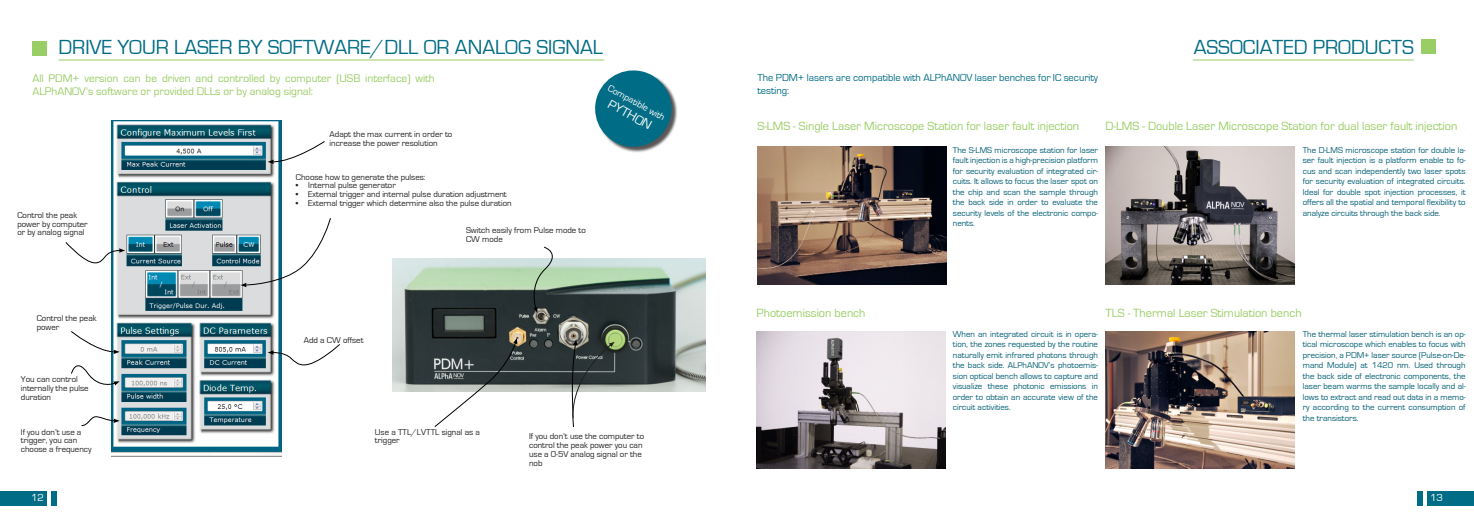
<style>
.page{position:relative;width:1474px;height:521px;background:#fff}
.page>*{position:absolute;margin:0;border:0;box-sizing:border-box;transform-origin:0 0}
.t1{font:21px "Eurostile";color:#006c85}
.t2{font:13.12px "Eurostile";color:#fff}
.t3{font:12.25px "Eurostile";color:#99cd65}
.t4{font:11.38px/13.7px "Eurostile";color:#99cd65}
.t5{font:10.5px/12.6px "Eurostile";color:#006c85}
.t6{font:10.5px "Eurostile";color:#fff}
.t7{font:9.62px "Eurostile";color:#fff}
.t8{font:8.75px/10.5px "Eurostile";color:#005d73;text-align:justify}
.t9{font:8.75px/8.8px "Eurostile";color:#231f20}
</style>
<div class="page">
<div style="left:0;top:491px;width:47px;height:15px;background:#006c85"></div>
<div style="left:51px;top:491px;width:6px;height:15px;background:#006c85"></div>
<div style="left:1426px;top:491px;width:47px;height:15px;background:#006c85"></div>
<div style="left:1416px;top:491px;width:6px;height:15px;background:#006c85"></div>
<img style="left:393px;top:258px;width:312px;height:134px">
<img style="left:111px;top:121px;width:170px;height:335px">
<svg style="left:65px;top:241px;width:60px;height:23px"></svg>
<svg style="left:268px;top:343px;width:72px;height:23px"></svg>
<svg style="left:81px;top:415px;width:39px;height:11px"></svg>
<svg style="left:71px;top:330px;width:49px;height:61px"></svg>
<svg style="left:240px;top:217px;width:91px;height:70px"></svg>
<svg style="left:434px;top:338px;width:83px;height:89px"></svg>
<svg style="left:570px;top:339px;width:44px;height:88px"></svg>
<svg style="left:527px;top:246px;width:35px;height:67px"></svg>
<hr style="left:59px;top:60px;width:545px;height:1px;background:#99cd65">
<div style="left:32px;top:41px;width:15px;height:14px;background:#99cd65"></div>
<svg style="left:268px;top:141px;width:57px;height:23px"></svg>
<div style="left:596px;top:71px;width:82px;height:82px;background:#231f20;opacity:.75"></div>
<svg style="left:595px;top:70px;width:80px;height:80px"></svg>
<div style="left:1421px;top:40px;width:15px;height:14px;background:#99cd65"></div>
<hr style="left:1192px;top:60px;width:221px;height:1px;background:#99cd65">
<img style="left:757px;top:147px;width:189px;height:137px">
<img style="left:1105px;top:147px;width:189px;height:137px">
<img style="left:756px;top:331px;width:189px;height:137px">
<img style="left:1105px;top:331px;width:189px;height:137px">
<p class="t1" style="left:59px;top:35px;width:546px">DRIVE YOUR LASER BY SOFTWARE/DLL OR ANALOG SIGNAL</p>
<p class="t4" style="left:32px;top:71px;width:404px">All PDM+ version can be driven and controlled by computer (USB interface) with<br>ALPhANOV’s software or provided DLLs or by analog signal:</p>
<p class="t7" style="left:611px;top:83px;width:65px;rotate:29deg">Compatible with</p>
<p class="t2" style="left:612px;top:97px;width:49px;rotate:29deg">PYTHON</p>
<p class="t9" style="left:329px;top:130px;width:124px">Adapt the max current in order to increase the power resolution</p>
<p class="t9" style="left:17px;top:211px;width:72px">Control the peak power by computer or by analog signal</p>
<p class="t9" style="left:37px;top:314px;width:61px">Control the peak power</p>
<p class="t9" style="left:21px;top:375px;width:69px">You can control internally the pulse duration</p>
<p class="t9" style="left:21px;top:427px;width:72px">If you don’t use a trigger, you can choose a frequency</p>
<p class="t9" style="left:296px;top:173px;width:131px">Choose how to generate the pulses:</p>
<p class="t9" style="left:296px;top:181px;width:101px">• Internal pulse generator</p>
<p class="t9" style="left:296px;top:190px;width:212px">• External trigger and internal pulse duration adjustment</p>
<p class="t9" style="left:296px;top:199px;width:217px">• External trigger which determine also the pulse duration</p>
<p class="t9" style="left:466px;top:226px;width:121px">Switch easily from Pulse mode to<br>CW mode</p>
<p class="t9" style="left:304px;top:335px;width:61px">Add a CW offset</p>
<p class="t9" style="left:375px;top:427px;width:107px">Use a TTL/LVTTL signal as a trigger</p>
<p class="t9" style="left:529px;top:432px;width:117px">If you don’t use the computer to control the peak power you can use a 0-5V analog signal or the nob</p>
<p class="t1" style="left:1193px;top:35px;width:221px">ASSOCIATED PRODUCTS</p>
<p class="t5" style="left:757px;top:72px;width:342px">The PDM+ lasers are compatible with ALPhANOV laser benches for IC security testing:</p>
<p class="t3" style="left:757px;top:119px;width:323px">S-LMS - Single Laser Microscope Station for laser fault injection</p>
<p class="t3" style="left:1105px;top:119px;width:353px">D-LMS - Double Laser Microscope Station for dual laser fault injection</p>
<p class="t8" style="left:952px;top:145px;width:147px">The S-LMS microscope station for laser fault injection is a high-precision platform for security evaluation of integrated cir&shy;cuits. It allows to focus the laser spot on the chip and scan the sample through the back side in order to evaluate the security levels of the electronic compo&shy;nents.</p>
<p class="t8" style="left:1302px;top:145px;width:164px">The D-LMS microscope station for double la&shy;ser fault injection is a platform enable to fo&shy;cus and scan independently two laser spots for security evaluation of integrated circuits.<br>Ideal for double spot injection processes, it offers all the spatial and temporal flexibility to analyze circuits through the back side.</p>
<p class="t3" style="left:756px;top:307px;width:110px">Photoemission bench</p>
<p class="t3" style="left:1105px;top:307px;width:198px">TLS - Thermal Laser Stimulation bench</p>
<p class="t8" style="left:952px;top:329px;width:147px">When an integrated circuit is in opera&shy;tion, the zones requested by the routine naturally emit infrared photons through the back side. ALPhANOV’s photoemis&shy;sion optical bench allows to capture and visualize these photonic emissions in order to obtain an accurate view of the circuit activities.</p>
<p class="t8" style="left:1302px;top:329px;width:164px">The thermal laser stimulation bench is an op&shy;tical microscope which enables to focus with precision, a PDM+ laser source (Pulse-on-De&shy;mand Module) at 1420 nm. Used through the back side of electronic components, the laser beam warms the sample locally and al&shy;lows to extract and read out data in a memo&shy;ry according to the current consumption of the transistors.</p>
<p class="t6" style="left:31px;top:492px;width:14px">12</p>
<p class="t6" style="left:1429px;top:492px;width:14px">13</p>
</div>
